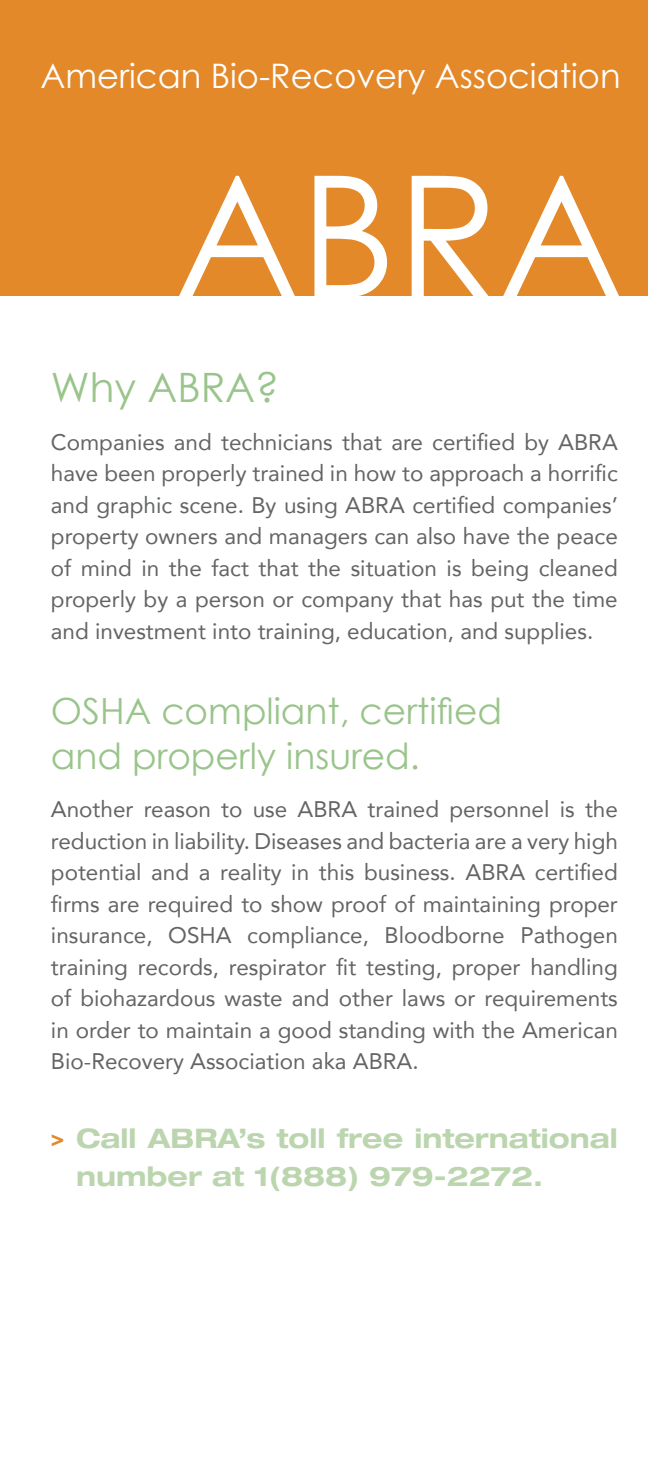
<style>
.page{position:relative;width:648px;height:1458px;background:#fff}
.page>*{position:absolute;margin:0;border:0;box-sizing:border-box;transform-origin:0 0}
.t1{font:168.75px "Century Gothic";color:#fff}
.t2{font:40.5px "Century Gothic";color:#99c48a}
.t3{font:36px/45px "Century Gothic";color:#99c48a}
.t4{font:33.75px "Century Gothic";color:#fff}
.t5{font:700 expanded 27px/38.2px "Helvetica Neue";color:#bbd5ae}
.t6{font:22.5px/31.5px "Avenir";color:#636466;text-align:justify}
.s1{font-size:22.5px;color:#e38929}
</style>
<div class="page">
<div style="left:0;top:0;width:648px;height:295px;background:#e38929"></div>
<h3 class="t4" style="left:40px;top:55px;width:582px">American Bio-Recovery Association</h3>
<h1 class="t1" style="left:175px;top:127px;width:451px">ABRA</h1>
<h2 class="t2" style="left:51px;top:361px;width:230px">Why ABRA?</h2>
<p class="t6" style="left:51px;top:427px;width:568px">Companies and technicians that are certified by ABRA have been properly trained in how to approach a horrific and graphic scene. By using ABRA certified companies’ property owners and managers can also have the peace of mind in the fact that the situation is being cleaned properly by a person or company that has put the time and investment into training, education, and supplies.</p>
<h3 class="t3" style="left:51px;top:688px;width:453px">OSHA compliant, certified and properly insured.</h3>
<p class="t6" style="left:51px;top:794px;width:569px">Another reason to use ABRA trained personnel is the reduction in liability. Diseases and bacteria are a very high potential and a reality in this business. ABRA certified firms are required to show proof of maintaining proper insurance, OSHA compliance, Bloodborne Pathogen training records, respirator fit testing, proper handling of biohazardous waste and other laws or requirements in order to maintain a good standing with the American Bio-Recovery Association aka ABRA.</p>
<p class="t5" style="left:76px;top:1118px;width:543px;text-indent:-25px"><span class="s1">&gt;</span> Call ABRA’s toll free international number at 1(888) 979-2272.</p>
</div>
